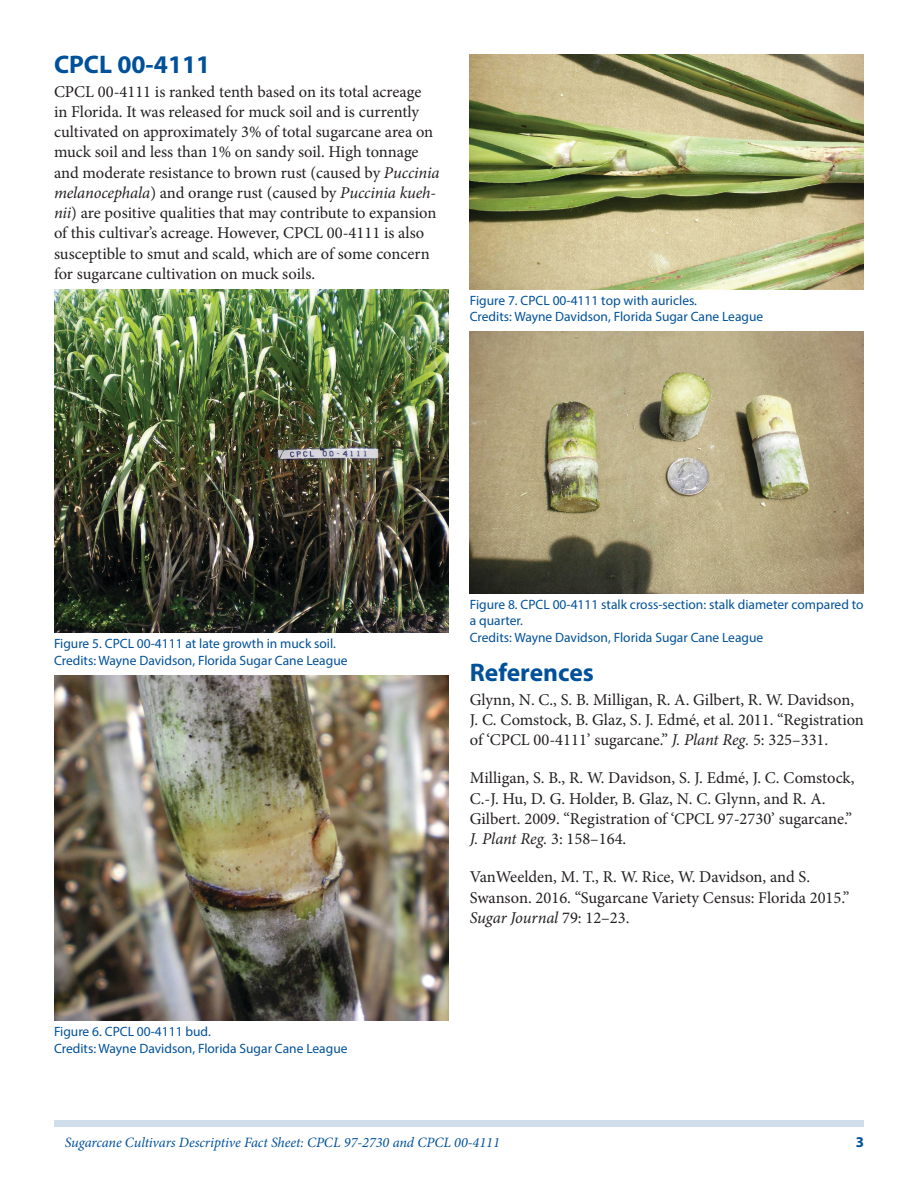
<style>
.page{position:relative;width:918px;height:1188px;background:#fff}
.page>*{position:absolute;margin:0;border:0;box-sizing:border-box;transform-origin:0 0}
.SectionHeading0{font:700 25.5px "Myriad Pro";color:#01519a}
.Paragraph{font:16.5px/20.2px "Minion Pro";color:#231f20}
.t1{font:700 15px "Myriad Pro";color:#01519a}
.RunningTitleItalics{font:italic 14.25px "Minion Pro";letter-spacing:-.005em;color:#01519a}
.FigureCaption{font:13.5px/16.5px "Myriad Pro";color:#01519a}
.s1{font-style:italic}
</style>
<div class="page">
<div style="left:54px;top:1120px;width:810px;height:7px;background:#d0deeb"></div>
<img style="left:54px;top:675px;width:394px;height:346px">
<img style="left:470px;top:54px;width:394px;height:235px">
<img style="left:470px;top:332px;width:394px;height:261px">
<img style="left:54px;top:289px;width:394px;height:344px">
<p class="SectionHeading0" style="left:54px;top:48px;width:158px">CPCL 00-4111</p>
<p class="Paragraph" style="left:54px;top:81px;width:387px">CPCL 00-4111 is ranked tenth based on its total acreage<br>in Florida. It was released for muck soil and is currently cultivated on approximately 3% of total sugarcane area on muck soil and less than 1% on sandy soil. High tonnage and moderate resistance to brown rust (caused by <span class="s1">Puccinia melanocephala</span>) and orange rust (caused by <span class="s1">Puccinia kueh&shy;nii</span>) are positive qualities that may contribute to expansion of this cultivar’s acreage. However, CPCL 00-4111 is also susceptible to smut and scald, which are of some concern for sugarcane cultivation on muck soils.</p>
<p class="FigureCaption" style="left:470px;top:292px;width:229px">Figure 7. CPCL 00-4111 top with auricles.</p>
<p class="FigureCaption" style="left:470px;top:308px;width:295px">Credits: Wayne Davidson, Florida Sugar Cane League</p>
<p class="FigureCaption" style="left:54px;top:635px;width:283px">Figure 5. CPCL 00-4111 at late growth in muck soil.</p>
<p class="FigureCaption" style="left:54px;top:652px;width:295px">Credits: Wayne Davidson, Florida Sugar Cane League</p>
<p class="FigureCaption" style="left:54px;top:1023px;width:158px">Figure 6. CPCL 00-4111 bud.</p>
<p class="FigureCaption" style="left:54px;top:1040px;width:295px">Credits: Wayne Davidson, Florida Sugar Cane League</p>
<p class="FigureCaption" style="left:470px;top:596px;width:395px">Figure 8. CPCL 00-4111 stalk cross-section: stalk diameter compared to a quarter.</p>
<p class="FigureCaption" style="left:470px;top:629px;width:295px">Credits: Wayne Davidson, Florida Sugar Cane League</p>
<p class="SectionHeading0" style="left:470px;top:656px;width:126px">References</p>
<p class="Paragraph" style="left:470px;top:689px;width:396px">Glynn, N. C., S. B. Milligan, R. A. Gilbert, R. W. Davidson,<br>J. C. Comstock, B. Glaz, S. J. Edmé, et al. 2011. “Registration of ‘CPCL 00-4111’ sugarcane.” <span class="s1">J. Plant Reg.</span> 5: 325–331.</p>
<p class="Paragraph" style="left:470px;top:768px;width:386px">Milligan, S. B., R. W. Davidson, S. J. Edmé, J. C. Comstock, C.-J. Hu, D. G. Holder, B. Glaz, N. C. Glynn, and R. A.<br>Gilbert. 2009. “Registration of ‘CPCL 97-2730’ sugarcane.” <span class="s1">J. Plant Reg.</span> 3: 158–164.</p>
<p class="Paragraph" style="left:470px;top:867px;width:381px">VanWeelden, M. T., R. W. Rice, W. Davidson, and S.<br>Swanson. 2016. “Sugarcane Variety Census: Florida 2015.”<br><span class="s1">Sugar Journal</span> 79: 12–23.</p>
<p class="RunningTitleItalics" style="left:65px;top:1133px;width:437px">Sugarcane Cultivars Descriptive Fact Sheet: CPCL 97-2730 and CPCL 00-4111</p>
<p class="t1" style="left:856px;top:1133px;width:10px">3</p>
</div>
